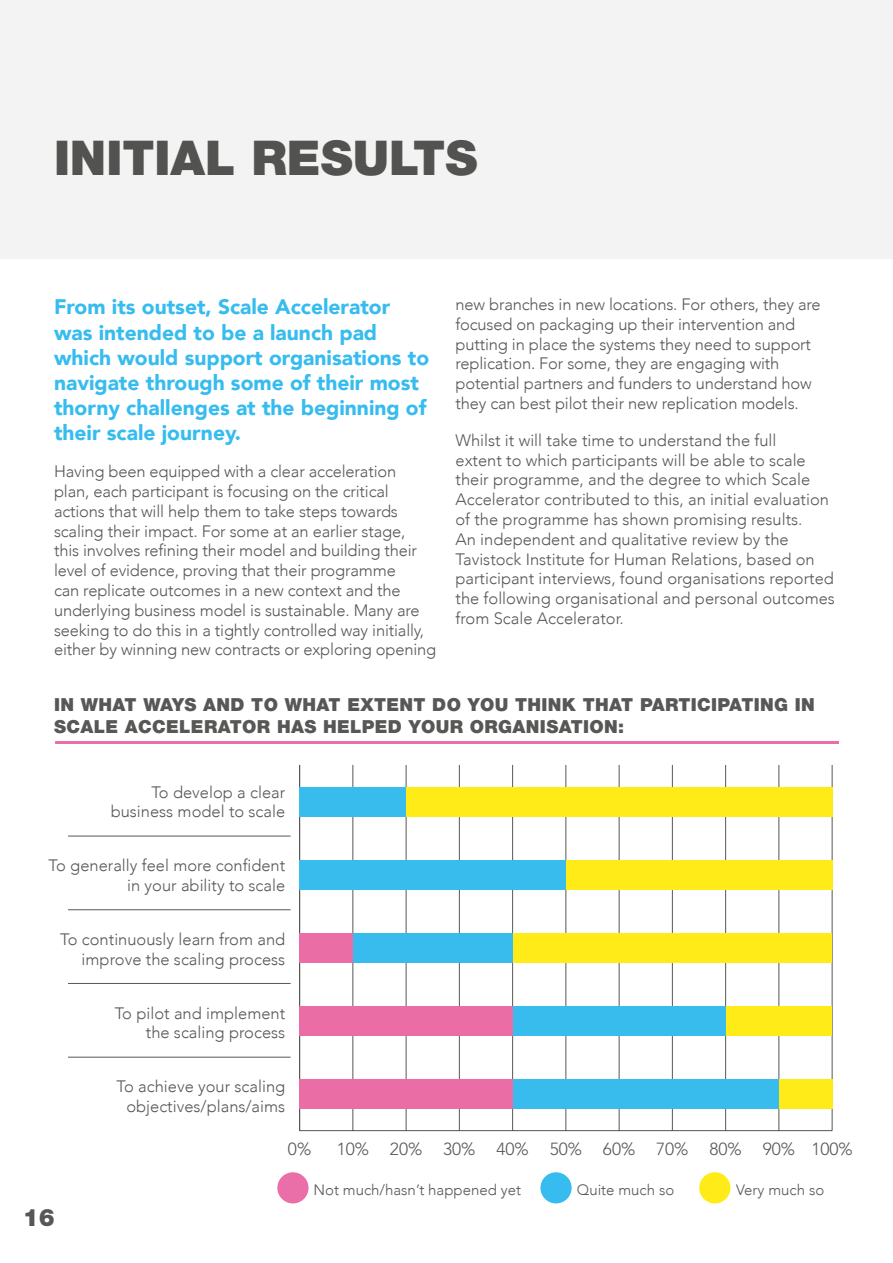
<style>
.page{position:relative;width:893px;height:1263px;background:#fff}
.page>*{position:absolute;margin:0;border:0;box-sizing:border-box;transform-origin:0 0}
.t1{font:900 48px "Helvetica Neue LT Std";color:#575756}
.t2{font:900 24px "Helvetica Neue LT Std";color:#575756}
.t3{font:900 21px/25.2px "Avenir";color:#36bcee}
.t4{font:900 18px/21.6px "Helvetica Neue LT Std";letter-spacing:.02em;color:#575756}
.t5{font:300 17.4px "Avenir";color:#575756}
.t6{font:300 16.5px/19.8px "Avenir";letter-spacing:-.01em;color:#575756;text-align:right}
.t7{font:300 15px "Avenir";color:#575756}
</style>
<div class="page">
<hr style="left:55px;top:741px;width:784px;height:3px;background:#ea6ea7">
<hr style="left:300px;top:1130px;width:532px;height:1px;background:#575756">
<hr style="left:353px;top:765px;width:1px;height:365px;background:#575756">
<hr style="left:406px;top:765px;width:1px;height:365px;background:#575756">
<hr style="left:459px;top:765px;width:1px;height:365px;background:#575756">
<hr style="left:512px;top:765px;width:1px;height:365px;background:#575756">
<hr style="left:566px;top:765px;width:1px;height:365px;background:#575756">
<hr style="left:619px;top:765px;width:1px;height:365px;background:#575756">
<hr style="left:672px;top:765px;width:1px;height:365px;background:#575756">
<hr style="left:725px;top:765px;width:1px;height:365px;background:#575756">
<hr style="left:779px;top:765px;width:1px;height:365px;background:#575756">
<hr style="left:832px;top:765px;width:1px;height:365px;background:#575756">
<hr style="left:299px;top:765px;width:1px;height:365px;background:#575756">
<div style="left:406px;top:787px;width:426px;height:29px;background:#feeb17"></div>
<div style="left:566px;top:860px;width:266px;height:29px;background:#feeb17"></div>
<div style="left:513px;top:933px;width:319px;height:29px;background:#feeb17"></div>
<div style="left:726px;top:1006px;width:106px;height:29px;background:#feeb17"></div>
<div style="left:779px;top:1079px;width:53px;height:30px;background:#feeb17"></div>
<div style="left:300px;top:787px;width:106px;height:29px;background:#38bcee"></div>
<div style="left:300px;top:860px;width:266px;height:29px;background:#38bcee"></div>
<div style="left:353px;top:933px;width:160px;height:29px;background:#38bcee"></div>
<div style="left:513px;top:1006px;width:213px;height:29px;background:#38bcee"></div>
<div style="left:513px;top:1079px;width:266px;height:30px;background:#38bcee"></div>
<div style="left:300px;top:933px;width:53px;height:29px;background:#ea6da6"></div>
<div style="left:300px;top:1006px;width:213px;height:29px;background:#ea6da6"></div>
<div style="left:300px;top:1079px;width:213px;height:30px;background:#ea6da6"></div>
<hr style="left:68px;top:836px;width:223px;height:1px;background:#575756">
<hr style="left:68px;top:983px;width:223px;height:1px;background:#575756">
<hr style="left:68px;top:909px;width:223px;height:1px;background:#575756">
<hr style="left:68px;top:1057px;width:223px;height:1px;background:#575756">
<div style="left:277px;top:1172px;width:32px;height:31px;background:#ea6ea7;border-radius:50%"></div>
<div style="left:540px;top:1172px;width:32px;height:31px;background:#36bcee;border-radius:50%"></div>
<div style="left:699px;top:1172px;width:31px;height:31px;background:#feeb17;border-radius:50%"></div>
<div style="left:0;top:0;width:893px;height:259px;background:#f3f3f3"></div>
<h1 class="t1" style="left:54px;top:129px;width:425px">INITIAL RESULTS</h1>
<p class="t3" style="left:54px;top:294px;width:377px">From its outset, Scale Accelerator was intended to be a launch pad which would support organisations to navigate through some of their most thorny challenges at the beginning of their scale journey.</p>
<p class="t6" style="left:54px;top:462px;width:384px;text-align:left">Having been equipped with a clear acceleration<br>plan, each participant is focusing on the critical actions that will help them to take steps towards scaling their impact. For some at an earlier stage,<br>this involves refining their model and building their level of evidence, proving that their programme<br>can replicate outcomes in a new context and the underlying business model is sustainable. Many are seeking to do this in a tightly controlled way initially, either by winning new contracts or exploring opening</p>
<p class="t6" style="left:455px;top:294px;width:367px;text-align:left">new branches in new locations. For others, they are focused on packaging up their intervention and putting in place the systems they need to support replication. For some, they are engaging with potential partners and funders to understand how they can best pilot their new replication models.</p>
<p class="t6" style="left:455px;top:430px;width:381px;text-align:left">Whilst it will take time to understand the full<br>extent to which participants will be able to scale their programme, and the degree to which Scale Accelerator contributed to this, an initial evaluation of the programme has shown promising results.<br>An independent and qualitative review by the Tavistock Institute for Human Relations, based on participant interviews, found organisations reported the following organisational and personal outcomes from Scale Accelerator.</p>
<p class="t4" style="left:54px;top:694px;width:762px">IN WHAT WAYS AND TO WHAT EXTENT DO YOU THINK THAT PARTICIPATING IN<br>SCALE ACCELERATOR HAS HELPED YOUR ORGANISATION:</p>
<p class="t6" style="left:111px;top:782px;width:176px">To develop a clear business model to scale</p>
<p class="t6" style="left:49px;top:856px;width:238px">To generally feel more confident in your ability to scale</p>
<p class="t6" style="left:60px;top:929px;width:227px">To continuously learn from and improve the scaling process</p>
<p class="t6" style="left:115px;top:1003px;width:172px">To pilot and implement the scaling process</p>
<p class="t6" style="left:116px;top:1077px;width:170px;text-align:center">To achieve your scaling objectives/plans/aims</p>
<p class="t5" style="left:288px;top:1139px;width:25px">0%</p>
<p class="t5" style="left:337px;top:1139px;width:518px">10% 20% 30% 40% 50% 60% 70% 80% 90% 100%</p>
<h2 class="t2" style="left:23px;top:1203px;width:34px">16</h2>
<p class="t7" style="left:313px;top:1181px;width:209px">Not much/hasn’t happened yet</p>
<p class="t7" style="left:577px;top:1181px;width:99px">Quite much so</p>
<p class="t7" style="left:736px;top:1181px;width:90px">Very much so</p>
</div>
